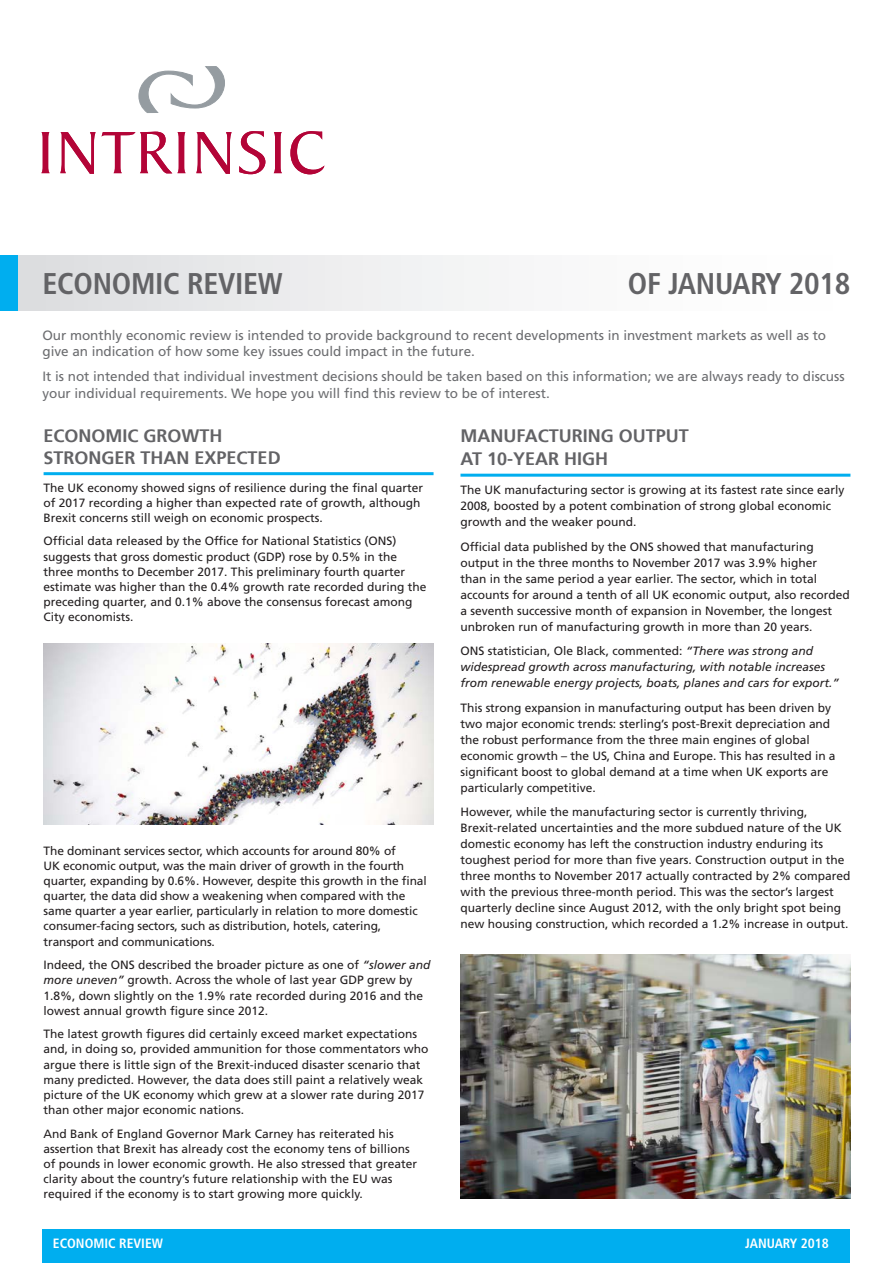
<style>
.page{position:relative;width:893px;height:1263px;background:#fff}
.page>*{position:absolute;margin:0;border:0;box-sizing:border-box;transform-origin:0 0}
.Headline{font:700 condensed 30px "Frutiger LT Std";letter-spacing:-.01em;color:#636366}
.heading_2{font:700 18px/21.8px "Frutiger LT Std";color:#636366}
.Intro{font:13.5px/16.5px "Frutiger LT Std";letter-spacing:-.005em;color:#6c6d70}
.t1{font:700 condensed 13.5px "Frutiger LT Std";color:#fff}
.body_text{font:12px/15.1px "Frutiger LT Std";color:#231f20}
.body_text-2{font:italic 12px/16px "Frutiger LT Std";color:#231f20}
.s1{font-style:italic}
.s2{font-style:normal}
</style>
<div class="page">
<div style="left:43px;top:1229px;width:807px;height:34px;background:#00aeef"></div>
<div style="left:0;top:255px;width:18px;height:55px;background:#00aeef"></div>
<div style="left:18px;top:255px;width:875px;height:55px;background:linear-gradient(to right,#dfe0e2,#fff)"></div>
<hr style="left:44px;top:472px;width:390px;height:3px;background:#00aeef">
<hr style="left:460px;top:474px;width:390px;height:3px;background:#00aeef">
<img style="left:43px;top:643px;width:391px;height:182px">
<img style="left:460px;top:955px;width:390px;height:243px">
<svg style="left:41px;top:132px;width:9px;height:41px"></svg>
<svg style="left:60px;top:132px;width:36px;height:42px"></svg>
<svg style="left:102px;top:132px;width:84px;height:41px"></svg>
<svg style="left:196px;top:132px;width:36px;height:42px"></svg>
<svg style="left:239px;top:131px;width:26px;height:43px"></svg>
<svg style="left:274px;top:132px;width:8px;height:41px"></svg>
<svg style="left:290px;top:131px;width:34px;height:43px"></svg>
<svg style="left:138px;top:66px;width:87px;height:47px"></svg>
<p class="Headline" style="left:43px;top:266px;width:242px">ECONOMIC REVIEW</p>
<p class="Headline" style="left:628px;top:266px;width:224px">OF JANUARY 2018</p>
<p class="Intro" style="left:43px;top:327px;width:785px">Our monthly economic review is intended to provide background to recent developments in investment markets as well as to give an indication of how some key issues could impact in the future.</p>
<p class="Intro" style="left:43px;top:368px;width:804px">It is not intended that individual investment decisions should be taken based on this information; we are always ready to discuss your individual requirements. We hope you will find this review to be of interest.</p>
<p class="heading_2" style="left:44px;top:425px;width:239px">ECONOMIC GROWTH<br>STRONGER THAN EXPECTED</p>
<p class="body_text" style="left:44px;top:480px;width:381px">The UK economy showed signs of resilience during the final quarter of 2017 recording a higher than expected rate of growth, although<br>Brexit concerns still weigh on economic prospects.</p>
<p class="body_text" style="left:44px;top:534px;width:384px">Official data released by the Office for National Statistics (ONS) suggests that gross domestic product (GDP) rose by 0.5% in the three months to December 2017. This preliminary fourth quarter estimate was higher than the 0.4% growth rate recorded during the preceding quarter, and 0.1% above the consensus forecast among City economists.</p>
<p class="body_text" style="left:44px;top:843px;width:385px">The dominant services sector, which accounts for around 80% of<br>UK economic output, was the main driver of growth in the fourth quarter, expanding by 0.6%. However, despite this growth in the final quarter, the data did show a weakening when compared with the same quarter a year earlier, particularly in relation to more domestic consumer-facing sectors, such as distribution, hotels, catering, transport and communications.</p>
<p class="body_text" style="left:44px;top:957px;width:388px">Indeed, the ONS described the broader picture as one of <span class="s1">“slower and more uneven”</span> growth. Across the whole of last year GDP grew by 1.8%, down slightly on the 1.9% rate recorded during 2016 and the lowest annual growth figure since 2012.</p>
<p class="body_text" style="left:44px;top:1026px;width:386px">The latest growth figures did certainly exceed market expectations and, in doing so, provided ammunition for those commentators who argue there is little sign of the Brexit-induced disaster scenario that many predicted. However, the data does still paint a relatively weak picture of the UK economy which grew at a slower rate during 2017 than other major economic nations.</p>
<p class="body_text" style="left:44px;top:1126px;width:375px">And Bank of England Governor Mark Carney has reiterated his assertion that Brexit has already cost the economy tens of billions of pounds in lower economic growth. He also stressed that greater clarity about the country’s future relationship with the EU was required if the economy is to start growing more quickly.</p>
<p class="heading_2" style="left:460px;top:424px;width:230px;line-height:23.2px">MANUFACTURING OUTPUT<br>AT 10-YEAR HIGH</p>
<p class="body_text" style="left:460px;top:482px;width:386px;line-height:16px">The UK manufacturing sector is growing at its fastest rate since early<br>2008, boosted by a potent combination of strong global economic growth and the weaker pound.</p>
<p class="body_text" style="left:460px;top:538px;width:391px;line-height:16px">Official data published by the ONS showed that manufacturing output in the three months to November 2017 was 3.9% higher<br>than in the same period a year earlier. The sector, which in total accounts for around a tenth of all UK economic output, also recorded a seventh successive month of expansion in November, the longest unbroken run of manufacturing growth in more than 20 years.</p>
<p class="body_text-2" style="left:460px;top:643px;width:380px"><span class="s2">ONS statistician, Ole Black, commented:</span> “There was strong and widespread growth across manufacturing, with notable increases from renewable energy projects, boats, planes and cars for export.”</p>
<p class="body_text" style="left:460px;top:699px;width:377px;line-height:16px">This strong expansion in manufacturing output has been driven by two major economic trends: sterling’s post-Brexit depreciation and the robust performance from the three main engines of global economic growth – the US, China and Europe. This has resulted in a significant boost to global demand at a time when UK exports are particularly competitive.</p>
<p class="body_text" style="left:460px;top:804px;width:391px;line-height:16px">However, while the manufacturing sector is currently thriving, Brexit-related uncertainties and the more subdued nature of the UK domestic economy has left the construction industry enduring its toughest period for more than five years. Construction output in the three months to November 2017 actually contracted by 2% compared with the previous three-month period. This was the sector’s largest quarterly decline since August 2012, with the only bright spot being new housing construction, which recorded a 1.2% increase in output.</p>
<p class="t1" style="left:53px;top:1235px;width:112px">ECONOMIC REVIEW</p>
<p class="t1" style="left:745px;top:1235px;width:85px">JANUARY 2018</p>
</div>
